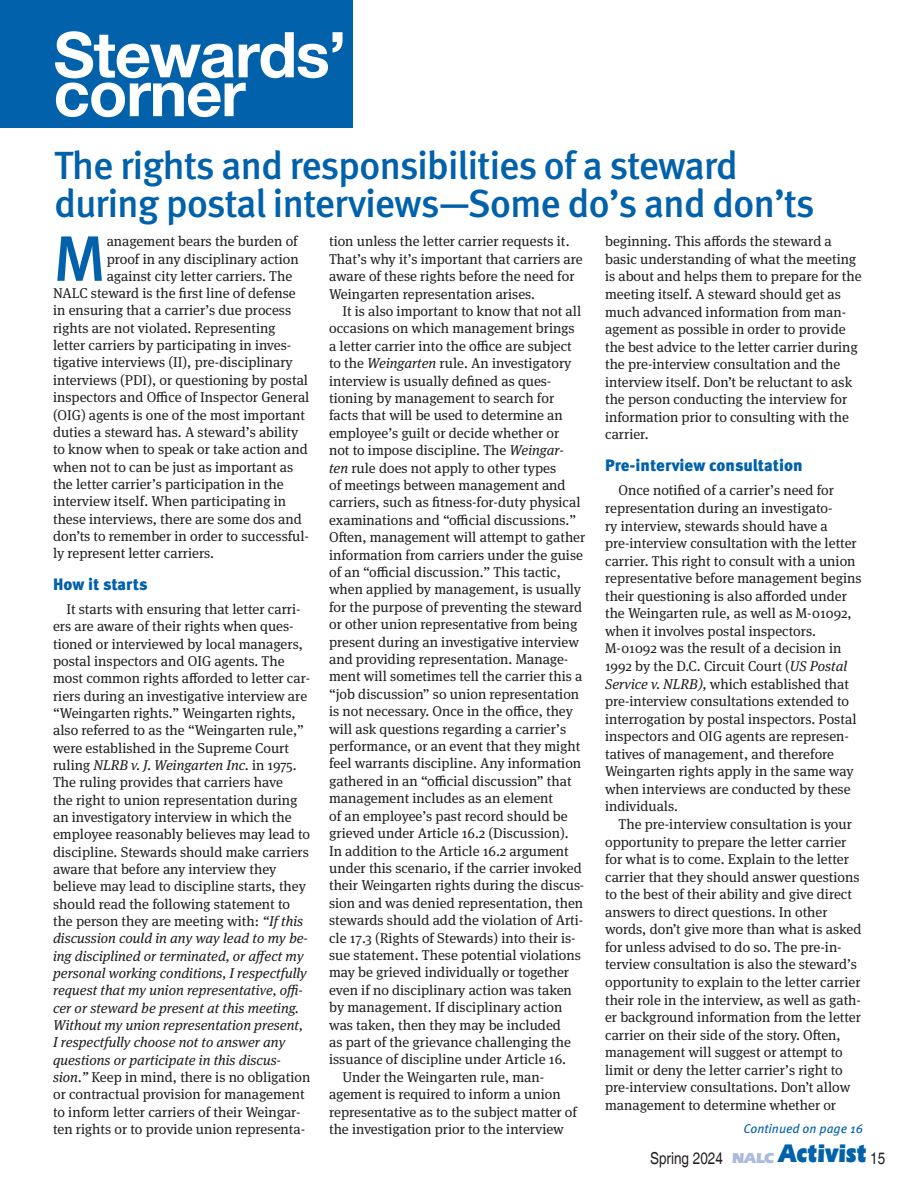
<style>
.page{position:relative;width:918px;height:1188px;background:#fff}
.page>*{position:absolute;margin:0;border:0;box-sizing:border-box;transform-origin:0 0}
.News_body_text_-_first_paragraph{font:500 64.05px "Meta Pro";color:#0161aa}
.t1{font:700 63.45px "Helvetica Neue";letter-spacing:-.02em;color:#fff}
.Headline{font:500 39.3px/37.3px "Meta Pro";letter-spacing:-.03em;color:#0161aa}
.t2{font:900 26.55px "Eras IT Cby BT";color:#0161aa;scale:.83 1}
.Breaker{font:900 16.5px "Meta Pro";color:#0161aa}
.t3{font:condensed 16.5px "Helvetica";color:#231f20}
.t4{font:900 15px "Eras IT Cby BT";color:#aabbde}
.News_body_text{font:14.25px/17.4px "Meta Serif Pro";color:#231f20}
.News_body_text_-_first_paragraph-2{font:14.25px "Meta Serif Pro";color:#231f20}
.t5{font:italic 12.75px "Meta Pro";color:#0161aa}
.s1{font-style:italic}
</style>
<div class="page">
<div style="left:0;top:0;width:352px;height:127px;background:#0161aa"></div>
<p class="t1" style="left:54px;top:5px;width:294px">Stewards’</p>
<p class="t1" style="left:54px;top:44px;width:194px">corner</p>
<p class="Headline" style="left:54px;top:145px;width:762px">The rights and responsibilities of a steward during postal interviews—Some do’s and don’ts</p>
<p class="News_body_text_-_first_paragraph" style="left:53px;top:209px;width:54px">M</p>
<p class="News_body_text_-_first_paragraph-2" style="left:107px;top:231px;width:193px">anagement bears the burden of</p>
<p class="News_body_text_-_first_paragraph-2" style="left:107px;top:248px;width:194px">proof in any disciplinary action</p>
<p class="News_body_text_-_first_paragraph-2" style="left:107px;top:266px;width:187px">against city letter carriers. The</p>
<p class="News_body_text_-_first_paragraph-2" style="left:53px;top:283px;width:244px">NALC steward is the first line of defense</p>
<p class="News_body_text_-_first_paragraph-2" style="left:53px;top:300px;width:240px">in ensuring that a carrier’s due process</p>
<p class="News_body_text_-_first_paragraph-2" style="left:53px;top:318px;width:224px">rights are not violated. Representing</p>
<p class="News_body_text_-_first_paragraph-2" style="left:53px;top:335px;width:240px">letter carriers by participating in inves-</p>
<p class="News_body_text_-_first_paragraph-2" style="left:53px;top:352px;width:241px">tigative interviews (II), pre-disciplinary</p>
<p class="News_body_text_-_first_paragraph-2" style="left:53px;top:370px;width:257px">interviews (PDI), or questioning by postal</p>
<p class="News_body_text_-_first_paragraph-2" style="left:53px;top:387px;width:258px">inspectors and Office of Inspector General</p>
<p class="News_body_text_-_first_paragraph-2" style="left:53px;top:404px;width:253px">(OIG) agents is one of the most important</p>
<p class="News_body_text_-_first_paragraph-2" style="left:53px;top:422px;width:247px">duties a steward has. A steward’s ability</p>
<p class="News_body_text_-_first_paragraph-2" style="left:53px;top:439px;width:256px">to know when to speak or take action and</p>
<p class="News_body_text_-_first_paragraph-2" style="left:53px;top:456px;width:242px">when not to can be just as important as</p>
<p class="News_body_text_-_first_paragraph-2" style="left:53px;top:474px;width:232px">the letter carrier’s participation in the</p>
<p class="News_body_text_-_first_paragraph-2" style="left:53px;top:491px;width:235px">interview itself. When participating in</p>
<p class="News_body_text_-_first_paragraph-2" style="left:53px;top:508px;width:250px">these interviews, there are some dos and</p>
<p class="News_body_text_-_first_paragraph-2" style="left:53px;top:526px;width:257px">don’ts to remember in order to successful-</p>
<p class="News_body_text_-_first_paragraph-2" style="left:53px;top:543px;width:163px">ly represent letter carriers.</p>
<p class="Breaker" style="left:53px;top:571px;width:96px">How it starts</p>
<p class="News_body_text" style="left:53px;top:600px;width:259px;text-indent:14px">It starts with ensuring that letter carri&shy;ers are aware of their rights when ques&shy;tioned or interviewed by local managers, postal inspectors and OIG agents. The most common rights afforded to letter car&shy;riers during an investigative interview are “Weingarten rights.” Weingarten rights, also referred to as the “Weingarten rule,” were established in the Supreme Court ruling <span class="s1">NLRB v. J. Weingarten Inc.</span> in 1975.<br>The ruling provides that carriers have<br>the right to union representation during an investigatory interview in which the employee reasonably believes may lead to discipline. Stewards should make carriers aware that before any interview they believe may lead to discipline starts, they should read the following statement to the person they are meeting with: <span class="s1">“If this discussion could in any way lead to my be&shy;ing disciplined or terminated, or affect my personal working conditions, I respectfully request that my union representative, offi&shy;cer or steward be present at this meeting.<br>Without my union representation present, I respectfully choose not to answer any questions or participate in this discus&shy;sion.”</span> Keep in mind, there is no obligation or contractual provision for management to inform letter carriers of their Weingar&shy;ten rights or to provide union representa-</p>
<p class="News_body_text" style="left:329px;top:232px;width:255px">tion unless the letter carrier requests it.<br>That’s why it’s important that carriers are aware of these rights before the need for Weingarten representation arises.</p>
<p class="News_body_text" style="left:329px;top:302px;width:258px;text-indent:14px">It is also important to know that not all occasions on which management brings a letter carrier into the office are subject to the <span class="s1">Weingarten</span> rule. An investigatory interview is usually defined as ques&shy;tioning by management to search for facts that will be used to determine an employee’s guilt or decide whether or<br>not to impose discipline. The <span class="s1">Weingar&shy;ten</span> rule does not apply to other types<br>of meetings between management and carriers, such as fitness-for-duty physical examinations and “official discussions.” Often, management will attempt to gather information from carriers under the guise of an “official discussion.” This tactic, when applied by management, is usually for the purpose of preventing the steward or other union representative from being present during an investigative interview and providing representation. Manage&shy;ment will sometimes tell the carrier this a “job discussion” so union representation is not necessary. Once in the office, they will ask questions regarding a carrier’s performance, or an event that they might feel warrants discipline. Any information gathered in an “official discussion” that management includes as an element<br>of an employee’s past record should be grieved under Article 16.2 (Discussion).<br>In addition to the Article 16.2 argument under this scenario, if the carrier invoked their Weingarten rights during the discus&shy;sion and was denied representation, then stewards should add the violation of Arti&shy;cle 17.3 (Rights of Stewards) into their is&shy;sue statement. These potential violations may be grieved individually or together even if no disciplinary action was taken by management. If disciplinary action was taken, then they may be included<br>as part of the grievance challenging the issuance of discipline under Article 16.</p>
<p class="News_body_text" style="left:329px;top:1067px;width:249px;text-indent:14px">Under the Weingarten rule, man&shy;agement is required to inform a union representative as to the subject matter of the investigation prior to the interview</p>
<p class="News_body_text" style="left:605px;top:232px;width:258px">beginning. This affords the steward a basic understanding of what the meeting is about and helps them to prepare for the meeting itself. A steward should get as much advanced information from man&shy;agement as possible in order to provide the best advice to the letter carrier during the pre-interview consultation and the interview itself. Don’t be reluctant to ask the person conducting the interview for information prior to consulting with the carrier.</p>
<p class="Breaker" style="left:605px;top:452px;width:199px">Pre-interview consultation</p>
<p class="News_body_text" style="left:605px;top:481px;width:258px;text-indent:14px">Once notified of a carrier’s need for representation during an investigato-<br>ry interview, stewards should have a pre-interview consultation with the letter carrier. This right to consult with a union representative before management begins their questioning is also afforded under the Weingarten rule, as well as M-01092, when it involves postal inspectors.<br>M-01092 was the result of a decision in 1992 by the D.C. Circuit Court (<span class="s1">US Postal Service v. NLRB),</span> which established that pre-interview consultations extended to interrogation by postal inspectors. Postal inspectors and OIG agents are represen&shy;tatives of management, and therefore Weingarten rights apply in the same way when interviews are conducted by these individuals.</p>
<p class="News_body_text" style="left:605px;top:815px;width:258px;text-indent:14px">The pre-interview consultation is your opportunity to prepare the letter carrier for what is to come. Explain to the letter carrier that they should answer questions to the best of their ability and give direct answers to direct questions. In other words, don’t give more than what is asked for unless advised to do so. The pre-in&shy;terview consultation is also the steward’s opportunity to explain to the letter carrier their role in the interview, as well as gath&shy;er background information from the letter carrier on their side of the story. Often, management will suggest or attempt to limit or deny the letter carrier’s right to pre-interview consultations. Don’t allow management to determine whether or</p>
<p class="t5" style="left:743px;top:1118px;width:121px">Continued on page 16</p>
<p class="t3" style="left:650px;top:1148px;width:74px">Spring 2024</p>
<p class="t4" style="left:732px;top:1148px;width:44px">NALC</p>
<p class="t2" style="left:779px;top:1137px;width:107px">Activist</p>
<p class="t3" style="left:870px;top:1148px;width:17px">15</p>
</div>
